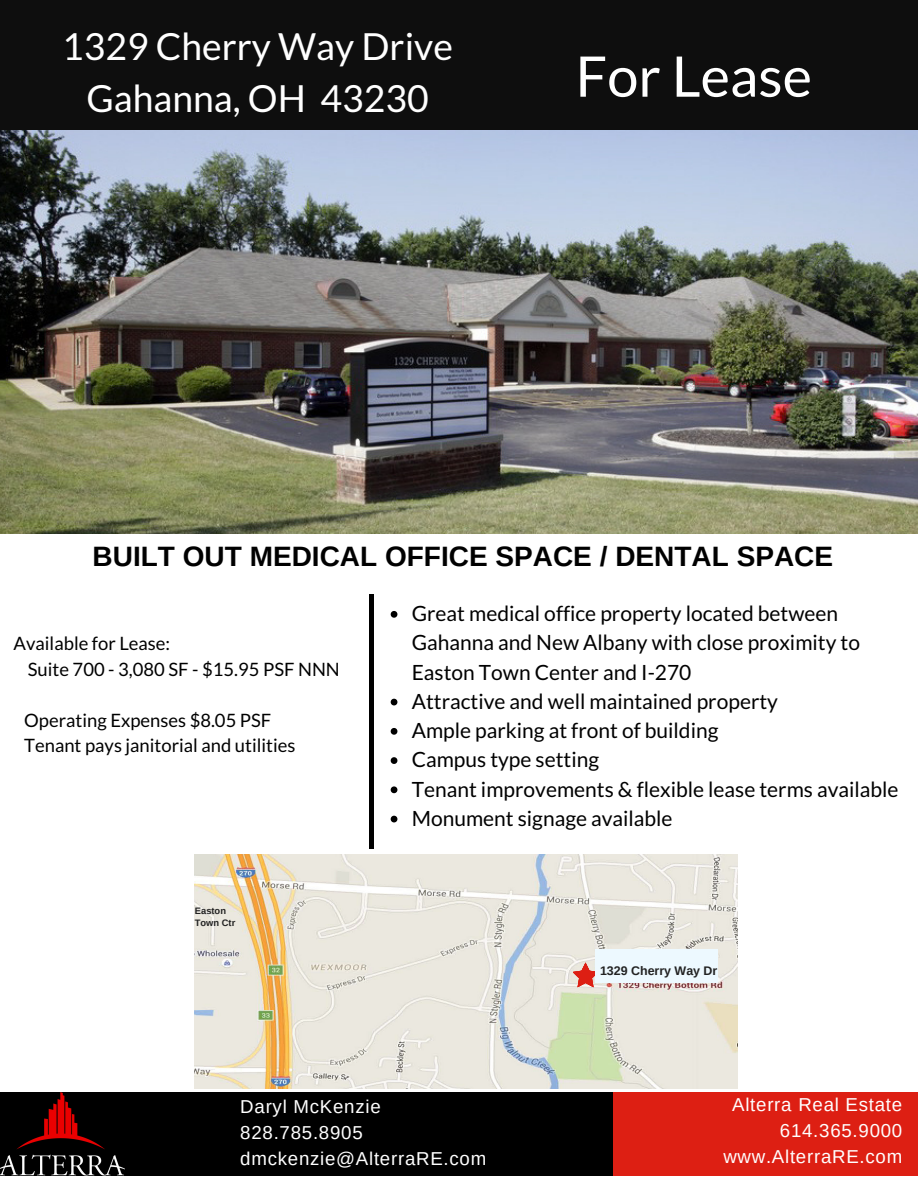
<style>
.page{position:relative;width:918px;height:1188px;background:#fff}
.page>*{position:absolute;margin:0;border:0;box-sizing:border-box;transform-origin:0 0}
.t1{font:55.95px "Lato";color:#fff}
.t2{font:37.35px "Lato";color:#fff}
.t3{font:700 28.05px "Arimo";color:#000}
.t4{font:21px/29.2px "Lato";color:#000}
.t5{font:18.75px "Arimo";letter-spacing:.04em;color:#fff}
.t6{font:18.45px "Lato";color:#000}
.t7{font:700 12.45px "Arimo";color:#222}
.t8{font:700 9.3px/12.3px "Arimo";color:#222}
</style>
<div class="page">
<div style="left:0;top:0;width:918px;height:133px;background:#0e0e0e"></div>
<div style="left:0;top:1092px;width:615px;height:83px;background:#000"></div>
<div style="left:613px;top:1092px;width:305px;height:83px;background:#dd1f13"></div>
<svg style="left:391px;top:611px;width:6px;height:7px"></svg>
<svg style="left:391px;top:699px;width:6px;height:6px"></svg>
<svg style="left:391px;top:728px;width:6px;height:7px"></svg>
<svg style="left:391px;top:757px;width:6px;height:7px"></svg>
<svg style="left:391px;top:786px;width:6px;height:7px"></svg>
<svg style="left:391px;top:816px;width:6px;height:6px"></svg>
<div style="left:369px;top:594px;width:5px;height:255px;background:#000"></div>
<img style="left:0;top:131px;width:918px;height:403px">
<img style="left:195px;top:854px;width:543px;height:234px">
<svg style="left:573px;top:963px;width:25px;height:24px"></svg>
<div style="left:595px;top:949px;width:123px;height:34px;background:#edf9ff"></div>
<img style="left:0;top:1092px;width:125px;height:83px">
<p class="t2" style="left:62px;top:23px;width:392px">1329 Cherry Way Drive</p>
<p class="t2" style="left:86px;top:75px;width:344px">Gahanna, OH 43230</p>
<p class="t1" style="left:576px;top:41px;width:238px">For Lease</p>
<p class="t3" style="left:93px;top:540px;width:742px">BUILT OUT MEDICAL OFFICE SPACE / DENTAL SPACE</p>
<p class="t6" style="left:14px;top:632px;width:158px">Available for Lease:</p>
<p class="t6" style="left:28px;top:658px;width:314px">Suite 700 - 3,080 SF - $15.95 PSF NNN</p>
<p class="t6" style="left:24px;top:709px;width:249px">Operating Expenses $8.05 PSF</p>
<p class="t6" style="left:24px;top:734px;width:273px">Tenant pays janitorial and utilities</p>
<p class="t8" style="left:195px;top:904px;width:42px">Easton<br>Town Ctr</p>
<p class="t4" style="left:412px;top:598px;width:450px">Great medical office property located between<br>Gahanna and New Albany with close proximity to<br>Easton Town Center and I-270</p>
<p class="t4" style="left:412px;top:686px;width:368px">Attractive and well maintained property</p>
<p class="t4" style="left:412px;top:715px;width:308px">Ample parking at front of building</p>
<p class="t4" style="left:412px;top:745px;width:189px">Campus type setting</p>
<p class="t4" style="left:412px;top:774px;width:488px">Tenant improvements &amp; flexible lease terms available</p>
<p class="t4" style="left:412px;top:803px;width:262px">Monument signage available</p>
<p class="t7" style="left:600px;top:964px;width:119px">1329 Cherry Way Dr</p>
<p class="t5" style="left:240px;top:1096px;width:142px">Daryl McKenzie</p>
<p class="t5" style="left:240px;top:1122px;width:124px">828.785.8905</p>
<p class="t5" style="left:240px;top:1148px;width:247px">dmckenzie@AlterraRE.com</p>
<p class="t5" style="left:732px;top:1094px;width:172px">Alterra Real Estate</p>
<p class="t5" style="left:780px;top:1120px;width:124px">614.365.9000</p>
<p class="t5" style="left:723px;top:1146px;width:180px">www.AlterraRE.com</p>
</div>
